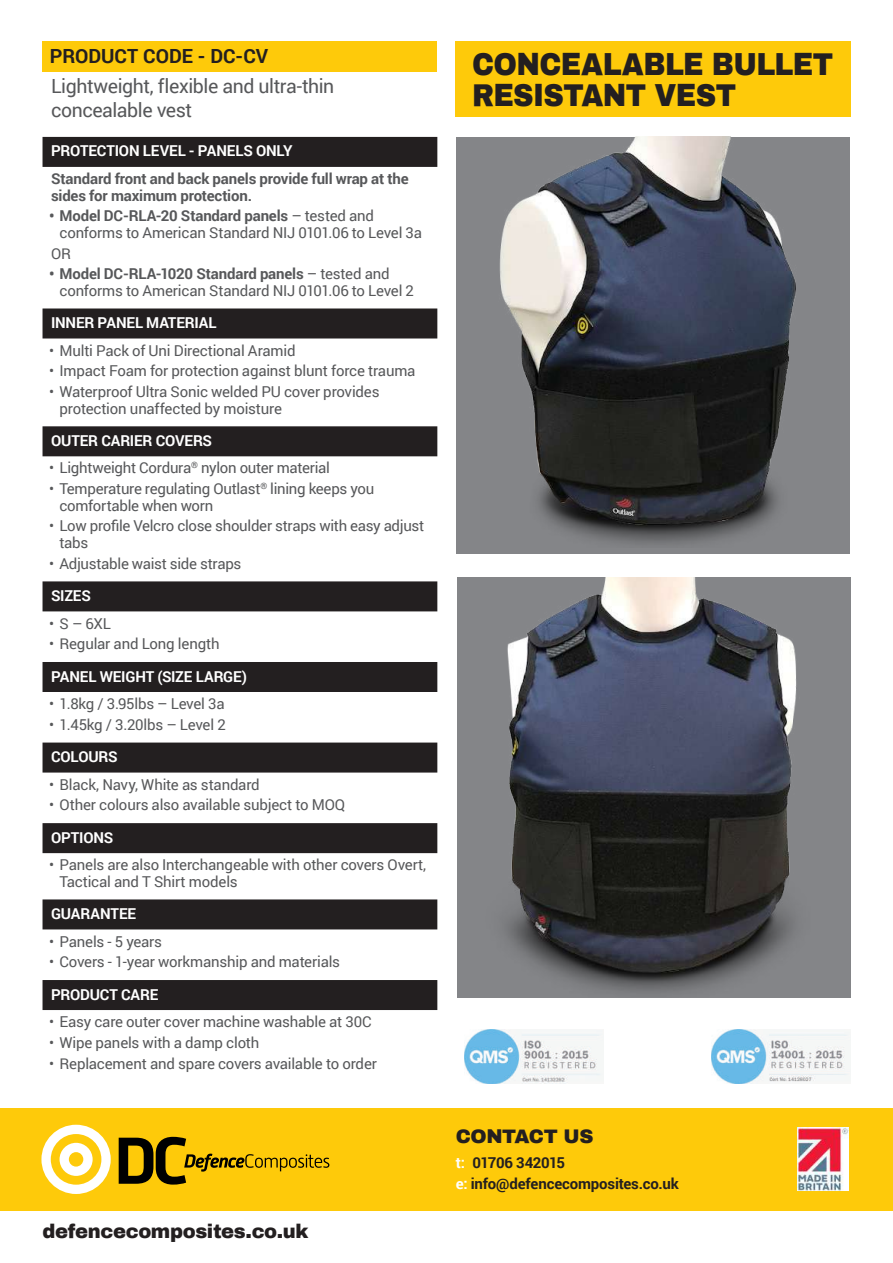
<style>
.page{position:relative;width:893px;height:1263px;background:#fff}
.page>*{position:absolute;margin:0;border:0;box-sizing:border-box;transform-origin:0 0}
.t1{font:900 31.5px/30.8px "Archivo";letter-spacing:-.02em;color:#231f20;scale:.9 1}
.t2{font:19.5px/24px "Roboto";letter-spacing:-.02em;color:#57585a}
.t3{font:900 19.5px "Archivo";letter-spacing:-.02em;color:#231f20}
.t4{font:700 19.5px "Roboto";color:#231f20}
.t5{font:15px/16.5px "Roboto";letter-spacing:-.015em;color:#57585a}
.t6{font:700 15px "Roboto";letter-spacing:-.01em;color:#fff}
.t7{font:700 15px/16.5px "Roboto";letter-spacing:-.015em;color:#57585a}
.t8{font:700 15px/21px "Roboto";letter-spacing:-.015em;color:#231f20}
.s1{font-weight:700}
.s2{color:#fff}
</style>
<div class="page">
<div style="left:43px;top:137px;width:394px;height:30px;background:#231f20"></div>
<div style="left:43px;top:308px;width:394px;height:30px;background:#231f20"></div>
<div style="left:43px;top:426px;width:394px;height:30px;background:#231f20"></div>
<div style="left:43px;top:581px;width:394px;height:30px;background:#231f20"></div>
<div style="left:43px;top:662px;width:394px;height:30px;background:#231f20"></div>
<div style="left:43px;top:742px;width:394px;height:30px;background:#231f20"></div>
<div style="left:43px;top:823px;width:394px;height:30px;background:#231f20"></div>
<div style="left:43px;top:899px;width:394px;height:30px;background:#231f20"></div>
<div style="left:43px;top:980px;width:394px;height:30px;background:#231f20"></div>
<div style="left:456px;top:41px;width:395px;height:76px;background:#feca0a"></div>
<div style="left:43px;top:41px;width:394px;height:31px;background:#feca0a"></div>
<div style="left:457px;top:137px;width:393px;height:416px;background:#848588"></div>
<img style="left:499px;top:137px;width:297px;height:408px">
<div style="left:0;top:1108px;width:893px;height:102px;background:#feca0a"></div>
<svg style="left:119px;top:1137px;width:210px;height:47px"></svg>
<svg style="left:41px;top:1125px;width:70px;height:69px"></svg>
<img style="left:797px;top:1127px;width:52px;height:63px">
<img style="left:712px;top:1029px;width:139px;height:54px">
<img style="left:464px;top:1029px;width:139px;height:55px">
<div style="left:457px;top:577px;width:393px;height:420px;background:#848588"></div>
<img style="left:506px;top:577px;width:291px;height:416px">
<h2 class="t4" style="left:50px;top:42px;width:220px">PRODUCT CODE - DC-CV</h2>
<h2 class="t2" style="left:51px;top:73px;width:285px">Lightweight, flexible and ultra-thin concealable vest</h2>
<p class="t6" style="left:51px;top:141px;width:243px">PROTECTION LEVEL - PANELS ONLY</p>
<p class="t7" style="left:51px;top:170px;width:359px">Standard front and back panels provide full wrap at the sides for maximum protection.</p>
<p class="t5" style="left:60px;top:207px;width:364px;text-indent:-10px"><span class="s1">• Model DC-RLA-20 Standard panels</span> – tested and conforms to American Standard NIJ 0101.06 to Level 3a</p>
<p class="t5" style="left:51px;top:244px;width:21px">OR</p>
<p class="t5" style="left:60px;top:265px;width:356px;text-indent:-10px"><span class="s1">• Model DC-RLA-1020 Standard panels</span> – tested and conforms to American Standard NIJ 0101.06 to Level 2</p>
<p class="t6" style="left:51px;top:312px;width:167px">INNER PANEL MATERIAL</p>
<p class="t5" style="left:49px;top:341px;width:248px">• Multi Pack of Uni Directional Aramid</p>
<p class="t5" style="left:49px;top:362px;width:368px">• Impact Foam for protection against blunt force trauma</p>
<p class="t5" style="left:60px;top:383px;width:321px;text-indent:-10px">• Waterproof Ultra Sonic welded PU cover provides protection unaffected by moisture</p>
<p class="t6" style="left:51px;top:430px;width:163px">OUTER CARIER COVERS</p>
<p class="t5" style="left:49px;top:459px;width:282px">• Lightweight Cordura<sup>®</sup> nylon outer material</p>
<p class="t5" style="left:60px;top:480px;width:316px;text-indent:-10px">• Temperature regulating Outlast<sup>®</sup> lining keeps you comfortable when worn</p>
<p class="t5" style="left:60px;top:517px;width:366px;text-indent:-10px">• Low profile Velcro close shoulder straps with easy adjust tabs</p>
<p class="t5" style="left:49px;top:554px;width:194px">• Adjustable waist side straps</p>
<p class="t6" style="left:51px;top:585px;width:41px">SIZES</p>
<p class="t5" style="left:49px;top:614px;width:63px">• S – 6XL</p>
<p class="t5" style="left:49px;top:635px;width:172px">• Regular and Long length</p>
<p class="t6" style="left:51px;top:666px;width:198px">PANEL WEIGHT (SIZE LARGE)</p>
<p class="t5" style="left:49px;top:695px;width:177px">• 1.8kg / 3.95lbs – Level 3a</p>
<p class="t5" style="left:49px;top:716px;width:178px">• 1.45kg / 3.20lbs – Level 2</p>
<p class="t6" style="left:51px;top:746px;width:68px">COLOURS</p>
<p class="t5" style="left:49px;top:775px;width:212px">• Black, Navy, White as standard</p>
<p class="t5" style="left:49px;top:796px;width:298px">• Other colours also available subject to MOQ</p>
<p class="t6" style="left:51px;top:827px;width:64px">OPTIONS</p>
<p class="t5" style="left:60px;top:856px;width:368px;text-indent:-10px">• Panels are also Interchangeable with other covers Overt,<br>Tactical and T Shirt models</p>
<p class="t6" style="left:51px;top:903px;width:87px">GUARANTEE</p>
<p class="t5" style="left:49px;top:932px;width:115px">• Panels - 5 years</p>
<p class="t5" style="left:49px;top:953px;width:293px">• Covers - 1-year workmanship and materials</p>
<p class="t6" style="left:51px;top:984px;width:109px">PRODUCT CARE</p>
<p class="t5" style="left:49px;top:1013px;width:324px">• Easy care outer cover machine washable at 30C</p>
<p class="t5" style="left:49px;top:1034px;width:212px">• Wipe panels with a damp cloth</p>
<p class="t5" style="left:49px;top:1054px;width:329px">• Replacement and spare covers available to order</p>
<h2 class="t3" style="left:43px;top:1219px;width:268px">defencecomposites.co.uk</h2>
<h1 class="t1" style="left:472px;top:49px;width:403px">CONCEALABLE BULLET<br>RESISTANT VEST</h1>
<h2 class="t3" style="left:456px;top:1124px;width:139px">CONTACT US</h2>
<p class="t8" style="left:456px;top:1151px;width:225px"><span class="s2">t:</span> 01706 342015<br><span class="s2">e:</span> info@defencecomposites.co.uk</p>
</div>
